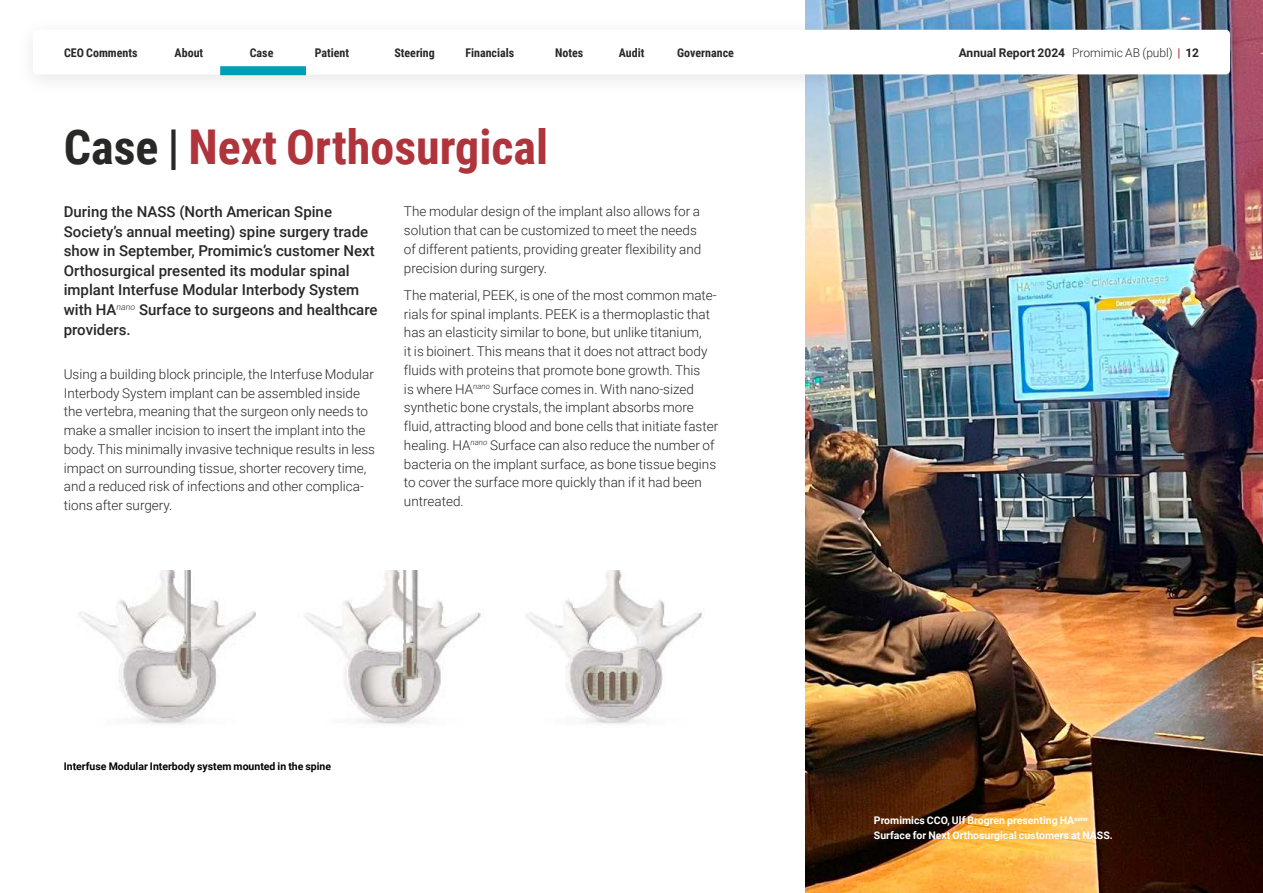
<style>
.page{position:relative;width:1263px;height:893px;background:#fff}
.page>*{position:absolute;margin:0;border:0;box-sizing:border-box;transform-origin:0 0}
.t1{font:700 48px "Roboto Condensed";color:#b0343c}
.t2{font:500 15px/19.5px "Roboto";color:#282827}
.t3{font:300 13.5px/18.8px "Roboto";color:#282827}
.t4{font:700 12px "Roboto Condensed";color:#282827}
.t5{font:700 12px "Roboto";color:#282827}
.t6{font:700 10.5px/15px "Roboto";color:#fff}
.t7{font:700 10.5px "Roboto";color:#020203}
.s1{font-weight:300}
.s2{color:#b43d42}
.s3{color:#282827}
</style>
<div class="page">
<img style="left:805px;top:0;width:458px;height:893px">
<img style="left:79px;top:571px;width:623px;height:153px">
<div style="left:14px;top:15px;width:1235px;height:82px;background:#000;opacity:.1"></div>
<div style="left:33px;top:30px;width:1197px;height:44px;background:#fff;border-radius:4px"></div>
<div style="left:220px;top:66px;width:85px;height:9px;background:#009db6"></div>
<p class="t4" style="left:64px;top:44px;width:75px">CEO Comments</p>
<p class="t4" style="left:175px;top:44px;width:30px">About</p>
<p class="t4" style="left:250px;top:44px;width:25px">Case</p>
<p class="t4" style="left:315px;top:44px;width:36px">Patient</p>
<p class="t4" style="left:394px;top:44px;width:42px">Steering</p>
<p class="t4" style="left:465px;top:44px;width:50px">Financials</p>
<p class="t4" style="left:555px;top:44px;width:30px">Notes</p>
<p class="t4" style="left:619px;top:44px;width:27px">Audit</p>
<p class="t4" style="left:677px;top:44px;width:58px">Governance</p>
<p class="t5" style="left:959px;top:44px;width:242px">Annual Report 2024 <span class="s1">Promimic AB (publ)</span> <span class="s2">|</span> 12</p>
<h1 class="t1" style="left:64px;top:113px;width:486px"><span class="s3">Case |</span> Next Orthosurgical</h1>
<p class="t2" style="left:64px;top:202px;width:315px">During the NASS (North American Spine Society’s annual meeting) spine surgery trade show in September, Promimic’s customer Next Orthosurgical presented its modular spinal implant Interfuse Modular Interbody System with HA<sup>nano</sup> Surface to surgeons and healthcare providers.</p>
<p class="t3" style="left:64px;top:364px;width:313px">Using a building block principle, the Interfuse Modular Interbody System implant can be assembled inside the vertebra, meaning that the surgeon only needs to make a smaller incision to insert the implant into the body. This minimally invasive technique results in less impact on surrounding tissue, shorter recovery time, and a reduced risk of infections and other complica&shy;tions after surgery.</p>
<p class="t3" style="left:404px;top:202px;width:299px">The modular design of the implant also allows for a solution that can be customized to meet the needs of different patients, providing greater flexibility and precision during surgery.</p>
<p class="t3" style="left:404px;top:285px;width:316px">The material, PEEK, is one of the most common mate&shy;rials for spinal implants. PEEK is a thermoplastic that has an elasticity similar to bone, but unlike titanium,<br>it is bioinert. This means that it does not attract body fluids with proteins that promote bone growth. This<br>is where HA<sup>nano</sup> Surface comes in. With nano-sized synthetic bone crystals, the implant absorbs more fluid, attracting blood and bone cells that initiate faster healing. HA<sup>nano</sup> Surface can also reduce the number of bacteria on the implant surface, as bone tissue begins to cover the surface more quickly than if it had been untreated.</p>
<p class="t7" style="left:64px;top:759px;width:269px">Interfuse Modular Interbody system mounted in the spine</p>
<p class="t6" style="left:874px;top:813px;width:241px">Promimics CCO, Ulf Brogren presenting HA<sup>nano<br></sup>Surface for Next Orthosurgical customers at NASS.</p>
</div>
